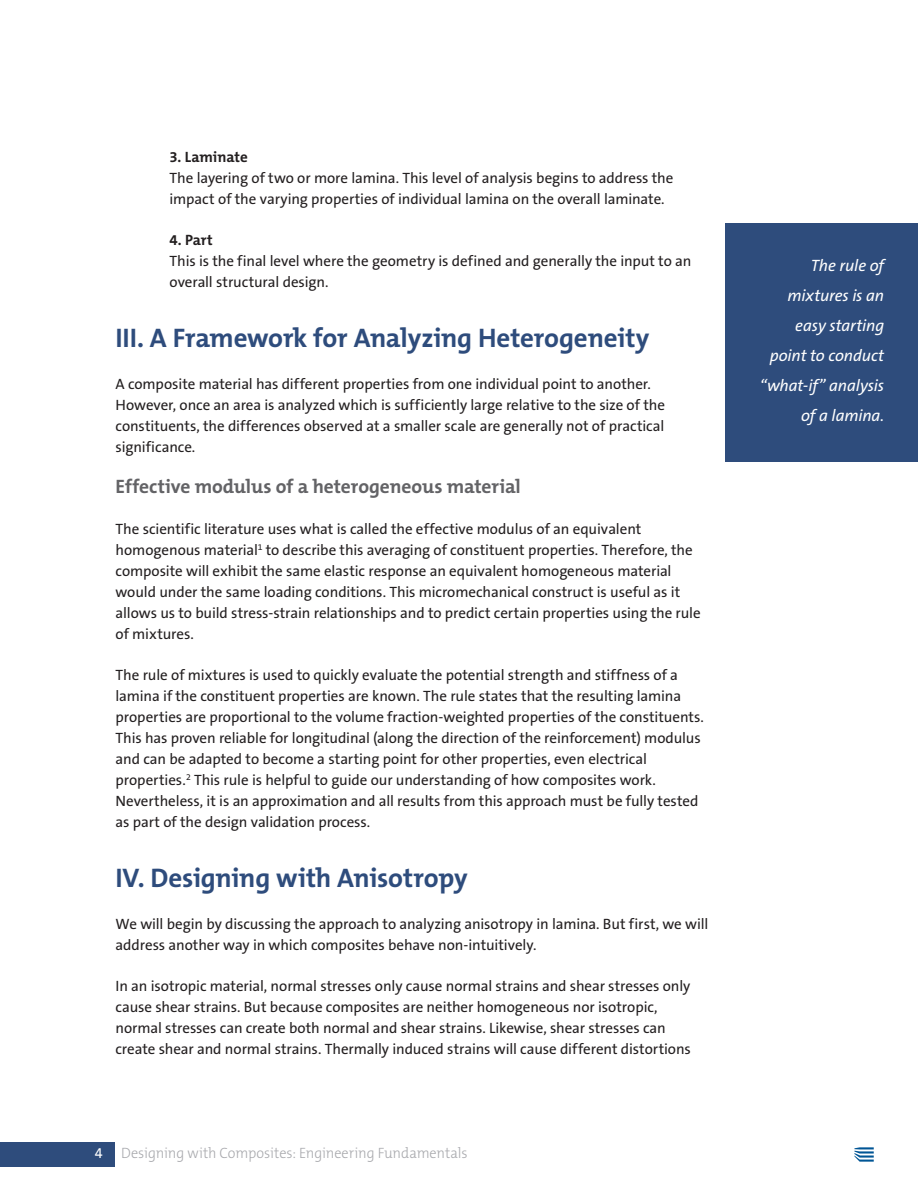
<style>
.page{position:relative;width:918px;height:1188px;background:#fff}
.page>*{position:absolute;margin:0;border:0;box-sizing:border-box;transform-origin:0 0}
.t1{font:700 27px "The Mix B7";letter-spacing:-.005em;color:#2e4c7c}
.t2{font:700 19.5px "The Mix B7";letter-spacing:-.005em;color:#636366}
.t3{font:italic 16.5px/30px "The Sans B5 Plain";letter-spacing:-.005em;color:#fff;text-align:right}
.t4{font:15px/21px "The Sans B5 Plain";letter-spacing:-.005em;color:#231f20}
.t5{font:300 15px "The Mix B3";letter-spacing:-.005em;color:#a8a9ad;scale:.95 1}
.t6{font:700 15px "The Mix B7";letter-spacing:-.005em;color:#231f20}
.s1{font-family:"The Mix B5 Plain";font-weight:400;color:#fff}
</style>
<div class="page">
<svg style="left:854px;top:1147px;width:20px;height:15px"></svg>
<div style="left:0;top:1142px;width:115px;height:24px;background:#2e4c7c"></div>
<div style="left:726px;top:223px;width:192px;height:239px;background:#2e4c7c"></div>
<p class="t6" style="left:170px;top:149px;width:80px">3. Laminate</p>
<p class="t4" style="left:170px;top:168px;width:505px">The layering of two or more lamina. This level of analysis begins to address the impact of the varying properties of individual lamina on the overall laminate.</p>
<p class="t6" style="left:170px;top:232px;width:45px">4. Part</p>
<p class="t4" style="left:170px;top:251px;width:523px">This is the final level where the geometry is defined and generally the input to an overall structural design.</p>
<h1 class="t1" style="left:116px;top:324px;width:535px">III. A Framework for Analyzing Heterogeneity</h1>
<p class="t4" style="left:116px;top:374px;width:551px">A composite material has different properties from one individual point to another.<br>However, once an area is analyzed which is sufficiently large relative to the size of the constituents, the differences observed at a smaller scale are generally not of practical significance.</p>
<h2 class="t2" style="left:116px;top:476px;width:407px">Effective modulus of a heterogeneous material</h2>
<p class="t4" style="left:116px;top:519px;width:587px">The scientific literature uses what is called the effective modulus of an equivalent homogenous material<sup>1</sup> to describe this averaging of constituent properties. Therefore, the composite will exhibit the same elastic response an equivalent homogeneous material would under the same loading conditions. This micromechanical construct is useful as it allows us to build stress-strain relationships and to predict certain properties using the rule of mixtures.</p>
<p class="t4" style="left:116px;top:665px;width:590px">The rule of mixtures is used to quickly evaluate the potential strength and stiffness of a lamina if the constituent properties are known. The rule states that the resulting lamina properties are proportional to the volume fraction-weighted properties of the constituents.<br>This has proven reliable for longitudinal (along the direction of the reinforcement) modulus and can be adapted to become a starting point for other properties, even electrical properties.<sup>2</sup> This rule is helpful to guide our understanding of how composites work.<br>Nevertheless, it is an approximation and all results from this approach must be fully tested as part of the design validation process.</p>
<h1 class="t1" style="left:116px;top:864px;width:354px">IV. Designing with Anisotropy</h1>
<p class="t4" style="left:116px;top:914px;width:594px">We will begin by discussing the approach to analyzing anisotropy in lamina. But first, we will address another way in which composites behave non-intuitively.</p>
<p class="t4" style="left:116px;top:976px;width:577px">In an isotropic material, normal stresses only cause normal strains and shear stresses only cause shear strains. But because composites are neither homogeneous nor isotropic, normal stresses can create both normal and shear strains. Likewise, shear stresses can create shear and normal strains. Thermally induced strains will cause different distortions</p>
<p class="t5" style="left:95px;top:1145px;width:394px"><span class="s1">4</span> Designing with Composites: Engineering Fundamentals</p>
<p class="t3" style="left:760px;top:251px;width:126px">The rule of mixtures is an easy starting point to conduct “what-if” analysis of a lamina.</p>
</div>
